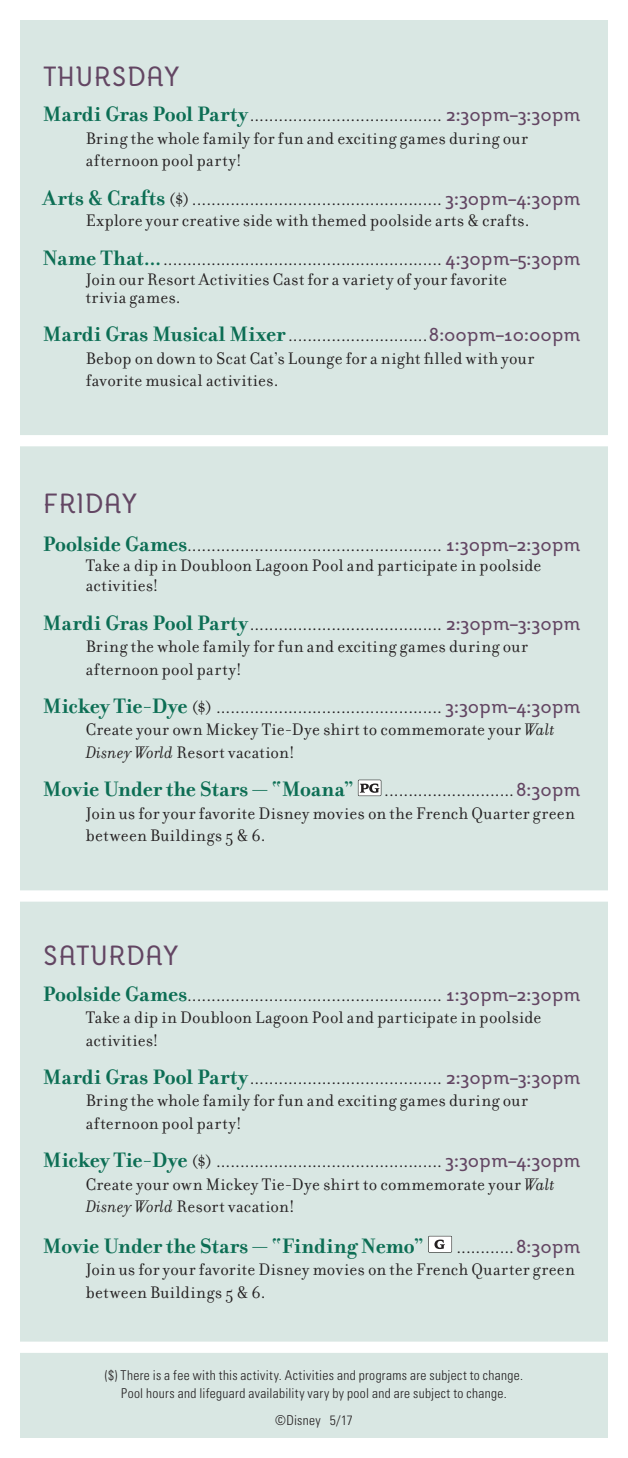
<style>
.page{position:relative;width:628px;height:1458px;background:#fff}
.page>*{position:absolute;margin:0;border:0;box-sizing:border-box;transform-origin:0 0}
.t1{font:27px "Reverie";color:#634663}
.t2{font:700 22.5px "Filosofia";color:#0c6e54}
.t3{font:18px/22.5px "Filosofia";letter-spacing:.02em;color:#231f20}
.t4{font:300 condensed 13.5px "Univers LT Std";letter-spacing:.025em;color:#231f20}
.s1{font-weight:700;font-size:22.5px;color:#0c6e54}
.s2{font-family:"Reverie";font-size:20.25px;color:#634663}
.s3{font-style:italic}
</style>
<div class="page">
<div style="left:20px;top:20px;width:588px;height:1418px;background:#d9e7e3"></div>
<div style="left:358px;top:780px;width:23px;height:16px;background:#fff"></div>
<svg style="left:360px;top:784px;width:19px;height:9px"></svg>
<div style="left:20px;top:1342px;width:588px;height:11px;background:#fff"></div>
<svg style="left:428px;top:1236px;width:24px;height:17px"></svg>
<div style="left:428px;top:1236px;width:23px;height:16px;background:#fff"></div>
<svg style="left:434px;top:1240px;width:11px;height:9px"></svg>
<div style="left:20px;top:435px;width:588px;height:11px;background:#fff"></div>
<div style="left:20px;top:890px;width:588px;height:12px;background:#fff"></div>
<p class="t1" style="left:43px;top:61px;width:139px">THURSDAY</p>
<p class="t3" style="left:86px;top:105px;width:497px;text-indent:-43px"><span class="s1">Mardi Gras Pool Party</span>........................................ <span class="s2">2:30pm–3:30pm<br></span>Bring the whole family forfun and exciting games during our afternoon pool party!</p>
<p class="t3" style="left:43px;top:189px;width:539px;line-height:21.6px;text-align:center"><span class="s1">Arts &amp; Crafts</span> ($).................................................... <span class="s2">3:30pm–4:30pm<br></span>Explore your creative side with themed poolside arts &amp; crafts.</p>
<p class="t3" style="left:86px;top:249px;width:497px;line-height:20.2px;text-indent:-43px"><span class="s1">Name That...</span>.......................................................... <span class="s2">4:30pm–5:30pm<br></span>Join our Resort Activities Cast for a variety of yourfavorite</p>
<p class="t3" style="left:86px;top:286px;width:96px">trivia games.</p>
<p class="t3" style="left:86px;top:324px;width:497px;text-indent:-43px"><span class="s1">Mardi Gras Musical Mixer</span> .............................<span class="s2">8:00pm–10:00pm<br></span>Bebop on down to Scat Cat’s Lounge for a night filled with your favorite musical activities.</p>
<p class="t1" style="left:43px;top:488px;width:96px">FRIDAY</p>
<p class="t3" style="left:86px;top:535px;width:497px;line-height:20.2px;text-indent:-43px"><span class="s1">Poolside Games</span>..................................................... <span class="s2">1:30pm–2:30pm<br></span>Take a dip in Doubloon Lagoon Pool and participate in poolside activities!</p>
<p class="t3" style="left:86px;top:613px;width:497px;text-indent:-43px"><span class="s1">Mardi Gras Pool Party</span>........................................ <span class="s2">2:30pm–3:30pm<br></span>Bring the whole family forfun and exciting games during our afternoon pool party!</p>
<p class="t3" style="left:86px;top:696px;width:497px;text-indent:-43px"><span class="s1">Mickey Tie-Dye</span> ($) ............................................... <span class="s2">3:30pm–4:30pm<br></span>Create your own Mickey Tie-Dye shirt to commemorate your <span class="s3">Walt<br>Disney World</span> Resort vacation!</p>
<p class="t2" style="left:43px;top:776px;width:312px">Movie Under the Stars — “Moana”</p>
<p class="t3" style="left:86px;top:779px;width:497px;text-indent:298px">...........................<span class="s2">8:30pm<br></span>Join us for your favorite Disney movies on the French Quarter green between Buildings 5 &amp; 6.</p>
<p class="t1" style="left:43px;top:940px;width:138px">SATURDAY</p>
<p class="t3" style="left:86px;top:984px;width:497px;text-indent:-43px"><span class="s1">Poolside Games</span>..................................................... <span class="s2">1:30pm–2:30pm<br></span>Take a dip in Doubloon Lagoon Pool and participate in poolside activities!</p>
<p class="t3" style="left:86px;top:1067px;width:497px;text-indent:-43px"><span class="s1">Mardi Gras Pool Party</span>........................................ <span class="s2">2:30pm–3:30pm<br></span>Bring the whole family forfun and exciting games during our afternoon pool party!</p>
<p class="t3" style="left:86px;top:1150px;width:497px;text-indent:-43px"><span class="s1">Mickey Tie-Dye</span> ($) ............................................... <span class="s2">3:30pm–4:30pm<br></span>Create your own Mickey Tie-Dye shirt to commemorate your <span class="s3">Walt<br>Disney World</span> Resort vacation!</p>
<p class="t2" style="left:43px;top:1232px;width:382px">Movie Under the Stars — “Finding Nemo”</p>
<p class="t3" style="left:86px;top:1236px;width:497px;text-indent:371px">............<span class="s2">8:30pm<br></span>Join us for your favorite Disney movies on the French Quarter green between Buildings 5 &amp; 6.</p>
<p class="t4" style="left:105px;top:1367px;width:419px">($) There is a fee with this activity. Activities and programs are subject to change.</p>
<p class="t4" style="left:121px;top:1385px;width:387px">Pool hours and lifeguard availability vary by pool and are subject to change.</p>
<p class="t4" style="left:275px;top:1412px;width:79px">©Disney 5/17</p>
</div>
